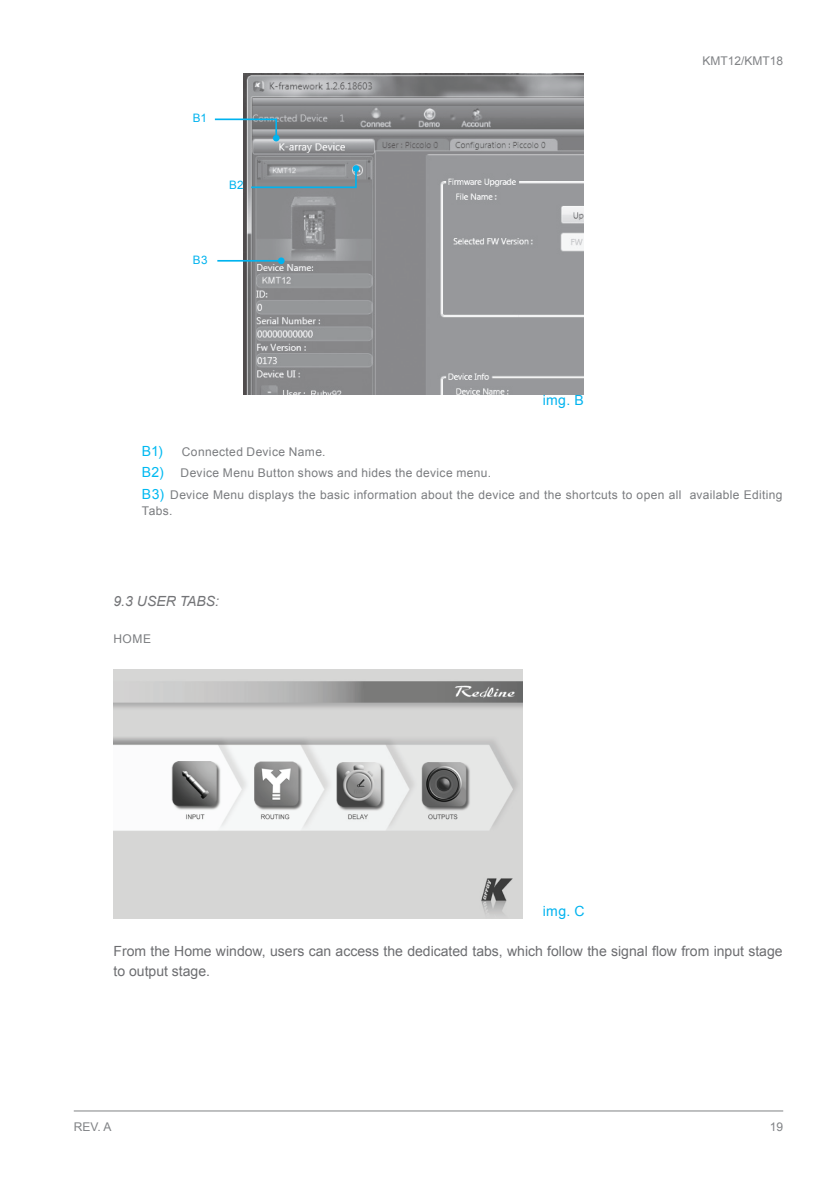
<style>
.page{position:relative;width:840px;height:1191px;background:#fff}
.page>*{position:absolute;margin:0;border:0;box-sizing:border-box;transform-origin:0 0}
.t1{font:14px/20px "Arial";color:#6c6d70}
.t2{font:italic 14px "Arial";color:#737477}
.t3{font:14px "Arial";letter-spacing:.025em;color:#00b3ef}
.t4{font:12px/21.6px "Arial";letter-spacing:.03em;color:#7a7c7f}
.t5{font:12px "Arial";color:#808285}
.t6{font:11.6px "Arial";color:#00b3ef}
.s1{font-size:14px;color:#00b9f1}
</style>
<div class="page">
<hr style="left:74px;top:1110px;width:708px;height:1px;background:#808285">
<img style="left:243px;top:73px;width:340px;height:322px">
<hr style="left:217px;top:260px;width:64px;height:2px;background:#00b3ef">
<div style="left:278px;top:257px;width:6px;height:7px;background:#00b3ef;border-radius:50%"></div>
<svg style="left:214px;top:118px;width:65px;height:23px"></svg>
<svg style="left:249px;top:167px;width:108px;height:22px;background:#87979e"></svg>
<div style="left:352px;top:165px;width:7px;height:7px;background:#00b3ef;border-radius:50%"></div>
<img style="left:113px;top:670px;width:409px;height:248px">
<p class="t6" style="left:193px;top:111px;width:16px">B1</p>
<p class="t6" style="left:229px;top:178px;width:16px">B2</p>
<p class="t6" style="left:193px;top:253px;width:16px">B3</p>
<p class="t5" style="left:702px;top:54px;width:82px">KMT12/KMT18</p>
<p class="t3" style="left:542px;top:392px;width:42px">img. B</p>
<p class="t4" style="left:142px;top:441px;width:641px"><span class="s1">B1)</span> Connected Device Name.<br><span class="s1">B2)</span> Device Menu Button shows and hides the device menu.<br><span class="s1">B3)</span> Device Menu displays the basic information about the device and the shortcuts to open all available Editing</p>
<p class="t4" style="left:142px;top:500px;width:32px">Tabs.</p>
<p class="t2" style="left:113px;top:593px;width:44px">9.3 USER</p>
<p class="t2" style="left:180px;top:593px;width:41px">TABS:</p>
<p class="t4" style="left:113px;top:628px;width:39px">HOME</p>
<p class="t3" style="left:542px;top:903px;width:43px">img. C</p>
<p class="t1" style="left:113px;top:941px;width:670px">From the Home window, users can access the dedicated tabs, which follow the signal flow from input stage to output stage.</p>
<p class="t5" style="left:74px;top:1120px;width:39px">REV. A</p>
<p class="t5" style="left:769px;top:1120px;width:15px">19</p>
</div>
